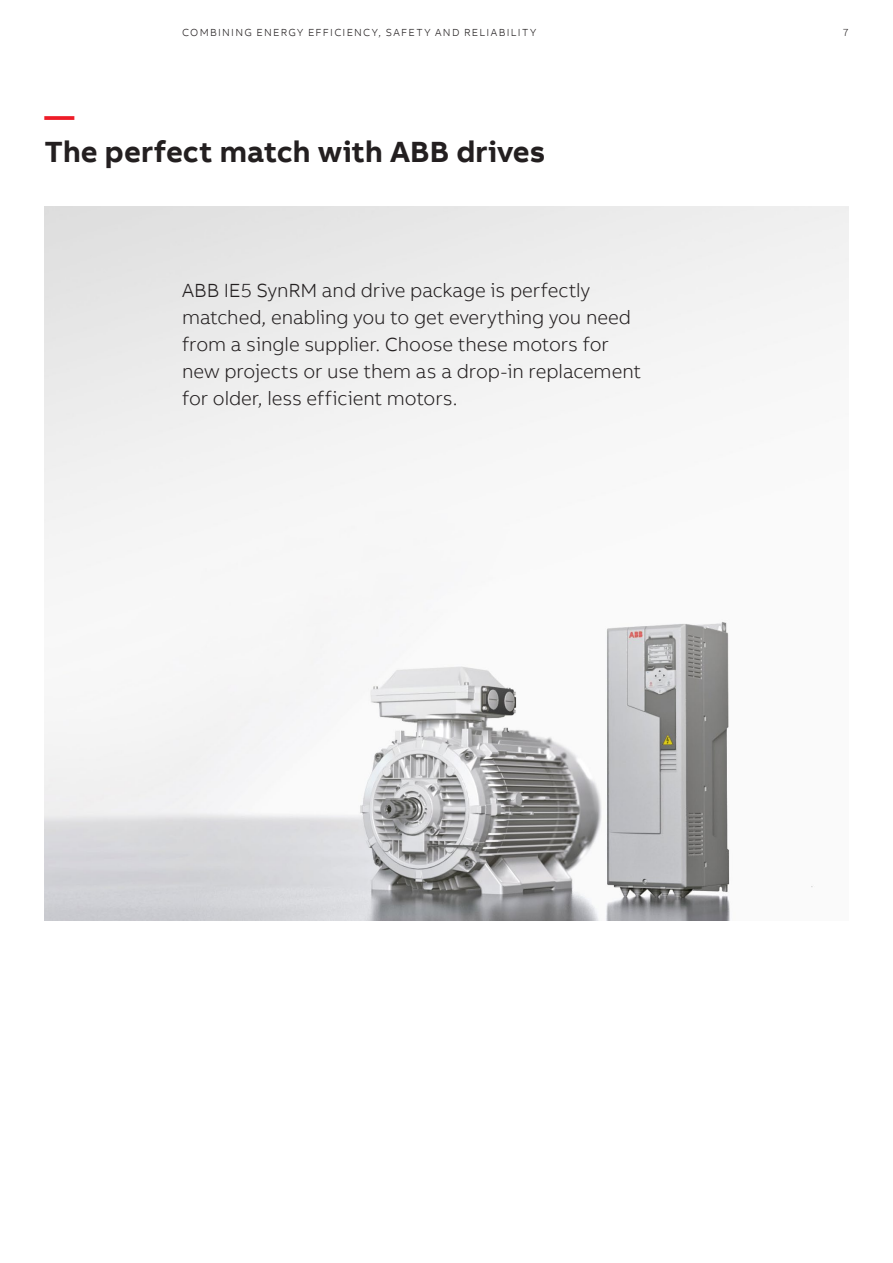
<style>
.page{position:relative;width:893px;height:1263px;background:#fff}
.page>*{position:absolute;margin:0;border:0;box-sizing:border-box;transform-origin:0 0}
.t1{font:700 30px "AB Bvoice";letter-spacing:.005em;color:#231f20}
.t2{font:700 30px "AB Bvoice";color:#ee1c28}
.t3{font:300 19.5px/27px "AB Bvoice";letter-spacing:-.005em;color:#231f20}
.t4{font:300 10.5px "AB Bvoice";letter-spacing:.12em;color:#231f20}
</style>
<div class="page">
<img style="left:45px;top:207px;width:803px;height:713px">
<p class="t4" style="left:182px;top:26px;width:355px">COMBINING ENERGY EFFICIENCY, SAFETY AND RELIABILITY</p>
<p class="t4" style="left:843px;top:26px;width:7px">7</p>
<h1 class="t2" style="left:45px;top:96px;width:31px">—</h1>
<h1 class="t1" style="left:45px;top:132px;width:502px">The perfect match with ABB drives</h1>
<p class="t3" style="left:182px;top:277px;width:460px">ABB IE5 SynRM and drive package is perfectly matched, enabling you to get everything you need from a single supplier. Choose these motors for new projects or use them as a drop-in replacement for older, less efficient motors.</p>
</div>
